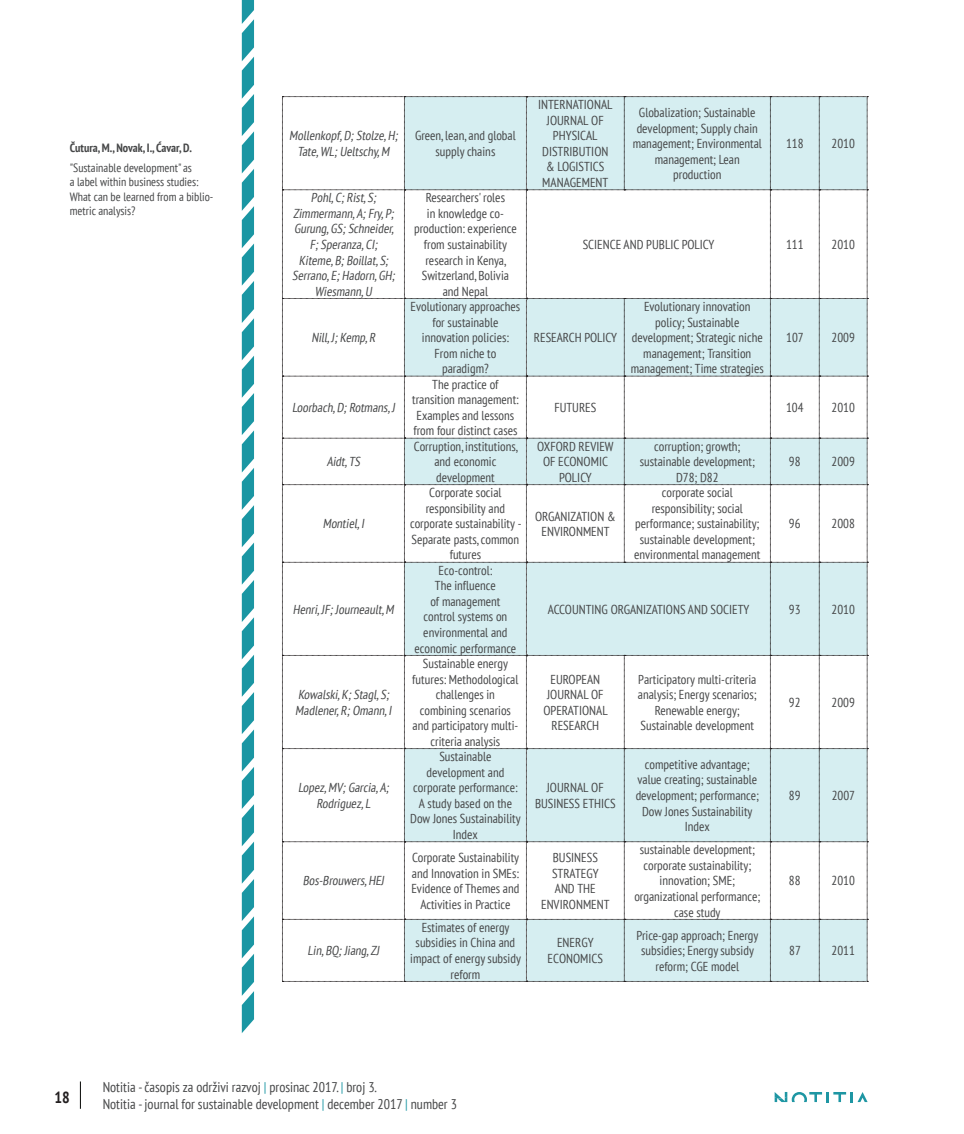
<style>
.page{position:relative;width:964px;height:1134px;background:#fff}
.page>*{position:absolute;margin:0;border:0;box-sizing:border-box;transform-origin:0 0}
.t1{font:700 condensed 16px "PT Sans";color:#231f20}
.t2{font:condensed 14px/16.8px "PT Sans";color:#454647}
.t3{font:condensed 13px/15.6px "PT Sans";color:#454647;text-align:center}
.t4{font:italic condensed 13px/15.6px "PT Sans";color:#454647;text-align:center}
.t5{font:condensed 12px/14.4px "PT Sans";color:#454647}
.t6{font:700 condensed 12px "PT Sans";color:#454647}
.s1{color:#1a96a3}
</style>
<div class="page">
<svg style="left:80px;top:1081px;width:1px;height:28px"></svg>
<svg style="left:242px;top:0;width:12px;height:1033px"></svg>
<svg style="left:774px;top:1092px;width:93px;height:10px"></svg>
<svg style="left:282px;top:96px;width:586px;height:886px"></svg>
<p class="t6" style="left:70px;top:139px;width:123px">Čutura, M., Novak, I., Ćavar, D.</p>
<p class="t5" style="left:70px;top:160px;width:145px">"Sustainable development" as<br>a label within business studies:<br>What can be learned from a biblio&shy;metric analysis?</p>
<p class="t4" style="left:289px;top:128px;width:112px">Mollenkopf,D;Stolze,H;<br>Tate,WL;Ueltschy,M</p>
<p class="t3" style="left:415px;top:128px;width:102px">Green, lean, and global supply chains</p>
<p class="t4" style="left:292px;top:190px;width:106px">Pohl,C;Rist,S;<br>Zimmermann,A;Fry,P;<br>Gurung,GS;Schneider,<br>F;Speranza,CI;<br>Kiteme,B;Boillat,S;<br>Serrano,E;Hadorn,GH;<br>Wiesmann,U</p>
<p class="t3" style="left:414px;top:190px;width:104px">Researchers' roles<br>in knowledge co&shy;production: experience from sustainability research in Kenya,<br>Switzerland, Bolivia and Nepal</p>
<p class="t4" style="left:311px;top:329px;width:68px">Nill,J;Kemp,R</p>
<p class="t4" style="left:292px;top:399px;width:107px">Loorbach,D;Rotmans,J</p>
<p class="t3" style="left:410px;top:298px;width:111px">Evolutionary approaches for sustainable innovation policies:<br>From niche to paradigm?</p>
<p class="t3" style="left:412px;top:376px;width:108px">The practice of transition management:<br>Examples and lessons from four distinct cases</p>
<p class="t3" style="left:538px;top:97px;width:76px">INTERNATIONAL<br>JOURNAL OF<br>PHYSICAL<br>DISTRIBUTION &amp; LOGISTICS<br>MANAGEMENT</p>
<p class="t3" style="left:633px;top:104px;width:131px">Globalization; Sustainable development; Supply chain management; Environmental management; Lean production</p>
<p class="t3" style="left:786px;top:135px;width:19px">118</p>
<p class="t3" style="left:831px;top:135px;width:25px">2010</p>
<p class="t3" style="left:583px;top:236px;width:133px">SCIENCE AND PUBLIC POLICY</p>
<p class="t3" style="left:786px;top:236px;width:19px">111</p>
<p class="t3" style="left:831px;top:236px;width:25px">2010</p>
<p class="t3" style="left:534px;top:329px;width:85px">RESEARCH POLICY</p>
<p class="t3" style="left:631px;top:298px;width:134px">Evolutionary innovation policy; Sustainable development; Strategic niche management; Transition management; Time strategies</p>
<p class="t3" style="left:786px;top:329px;width:19px">107</p>
<p class="t3" style="left:831px;top:329px;width:25px">2009</p>
<p class="t3" style="left:554px;top:399px;width:43px">FUTURES</p>
<p class="t3" style="left:786px;top:399px;width:19px">104</p>
<p class="t3" style="left:831px;top:399px;width:25px">2010</p>
<p class="t4" style="left:327px;top:454px;width:37px">Aidt,TS</p>
<p class="t3" style="left:414px;top:438px;width:106px">Corruption, institutions, and economic development</p>
<p class="t3" style="left:537px;top:438px;width:78px">OXFORD REVIEW<br>OF ECONOMIC<br>POLICY</p>
<p class="t3" style="left:640px;top:438px;width:117px">corruption; growth; sustainable development;<br>D78; D82</p>
<p class="t3" style="left:789px;top:454px;width:13px">98</p>
<p class="t3" style="left:831px;top:454px;width:25px">2009</p>
<p class="t4" style="left:323px;top:516px;width:45px">Montiel,I</p>
<p class="t3" style="left:410px;top:485px;width:113px">Corporate social responsibility and corporate sustainability -<br>Separate pasts, common futures</p>
<p class="t3" style="left:535px;top:508px;width:82px">ORGANIZATION &amp;<br>ENVIRONMENT</p>
<p class="t3" style="left:634px;top:485px;width:128px">corporate social responsibility; social performance; sustainability; sustainable development; environmental management</p>
<p class="t3" style="left:789px;top:516px;width:13px">96</p>
<p class="t3" style="left:831px;top:516px;width:25px">2008</p>
<p class="t4" style="left:293px;top:601px;width:105px">Henri,JF;Journeault,M</p>
<p class="t3" style="left:414px;top:562px;width:103px">Eco-control:<br>The influence<br>of management control systems on environmental and economic performance</p>
<p class="t3" style="left:548px;top:601px;width:203px">ACCOUNTING ORGANIZATIONS AND SOCIETY</p>
<p class="t3" style="left:789px;top:601px;width:13px">93</p>
<p class="t3" style="left:831px;top:601px;width:25px">2010</p>
<p class="t4" style="left:295px;top:686px;width:100px;text-align:left">Kowalski,K;Stagl,S;<br>Madlener,R;Omann,I</p>
<p class="t3" style="left:412px;top:655px;width:108px">Sustainable energy futures: Methodological challenges in combining scenarios and participatory multi&shy;criteria analysis</p>
<p class="t3" style="left:543px;top:671px;width:66px">EUROPEAN<br>JOURNAL OF<br>OPERATIONAL<br>RESEARCH</p>
<p class="t3" style="left:638px;top:671px;width:120px">Participatory multi-criteria analysis; Energy scenarios;<br>Renewable energy;<br>Sustainable development</p>
<p class="t3" style="left:789px;top:694px;width:13px">92</p>
<p class="t3" style="left:831px;top:694px;width:25px">2009</p>
<p class="t4" style="left:298px;top:780px;width:95px">Lopez,MV;Garcia,A;<br>Rodriguez,L</p>
<p class="t3" style="left:410px;top:748px;width:112px">Sustainable development and corporate performance:<br>A study based on the<br>Dow Jones Sustainability<br>Index</p>
<p class="t3" style="left:535px;top:780px;width:82px">JOURNAL OF<br>BUSINESS ETHICS</p>
<p class="t3" style="left:636px;top:756px;width:125px">competitive advantage; value creating; sustainable development; performance;<br>Dow Jones Sustainability<br>Index</p>
<p class="t3" style="left:789px;top:787px;width:13px">89</p>
<p class="t3" style="left:832px;top:787px;width:25px">2007</p>
<p class="t4" style="left:303px;top:873px;width:85px">Bos-Brouwers,HEJ</p>
<p class="t3" style="left:411px;top:849px;width:110px">Corporate Sustainability and Innovation in SMEs:<br>Evidence of Themes and<br>Activities in Practice</p>
<p class="t3" style="left:541px;top:849px;width:70px">BUSINESS<br>STRATEGY<br>AND THE<br>ENVIRONMENT</p>
<p class="t3" style="left:634px;top:842px;width:127px">sustainable development; corporate sustainability; innovation; SME; organizational performance; case study</p>
<p class="t3" style="left:789px;top:873px;width:13px">88</p>
<p class="t3" style="left:831px;top:873px;width:25px">2010</p>
<p class="t4" style="left:307px;top:942px;width:76px">Lin,BQ;Jiang,ZJ</p>
<p class="t3" style="left:410px;top:919px;width:112px">Estimates of energy subsidies in China and impact of energy subsidy reform</p>
<p class="t3" style="left:547px;top:935px;width:57px">ENERGY<br>ECONOMICS</p>
<p class="t3" style="left:636px;top:927px;width:123px">Price-gap approach; Energy subsidies; Energy subsidy reform; CGE model</p>
<p class="t3" style="left:789px;top:942px;width:13px">87</p>
<p class="t3" style="left:831px;top:942px;width:25px">2011</p>
<p class="t1" style="left:55px;top:1086px;width:17px">18</p>
<p class="t2" style="left:103px;top:1078px;width:356px">Notitia - časopis za održivi razvoj <span class="s1">|</span> prosinac 2017. <span class="s1">|</span> broj 3.<br>Notitia - journal for sustainable development <span class="s1">|</span> december 2017 <span class="s1">|</span> number 3</p>
</div>
